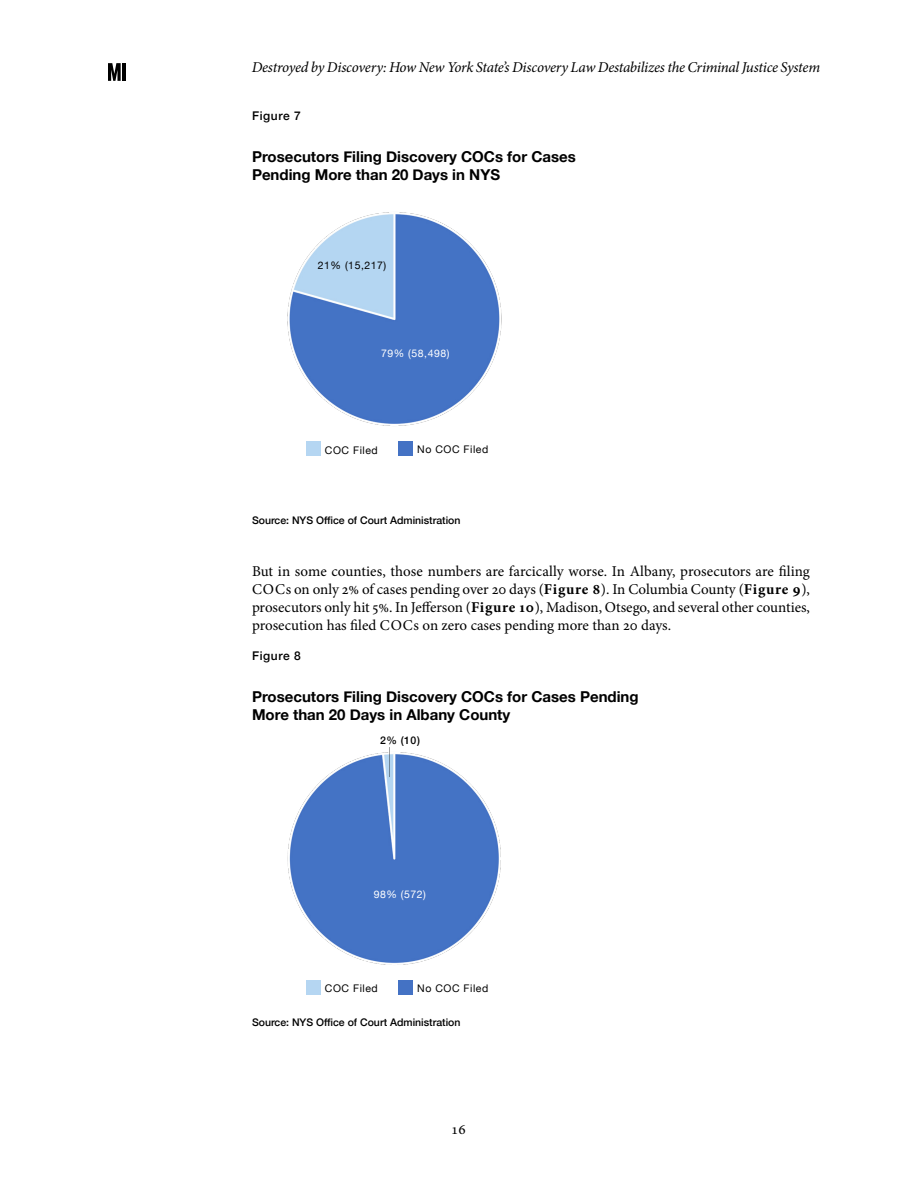
<style>
.page{position:relative;width:918px;height:1188px;background:#fff}
.page>*{position:absolute;margin:0;border:0;box-sizing:border-box;transform-origin:0 0}
.Body_Text{font:15px/18px "Minion Pro";color:#000;text-align:justify}
.Chart_Head{font:700 15px/18px "Helvetica Neue";color:#000}
.t1{font:italic 15px "Minion Pro";letter-spacing:-.02em;color:#000}
.Chart_Label{font:500 12px "Helvetica Neue";letter-spacing:.05em;color:#000}
.Chart_X_Axis{font:10.5px "Helvetica Neue";letter-spacing:.05em;color:#000}
.Source{font:500 10.5px "Helvetica Neue";color:#000}
.Chart_Head-2{font:500 10.5px "Helvetica Neue";color:#000}
.Chart_X_Axis-2{font:10.5px "Helvetica Neue";letter-spacing:.05em;color:#fff}
.Chart_Label_with_rul{font:500 10.5px "Helvetica Neue";color:#000}
.s1{font-weight:700}
</style>
<div class="page">
<svg style="left:108px;top:63px;width:13px;height:18px"></svg>
<hr style="left:123px;top:63px;width:3px;height:18px;background:#000">
<img style="left:287px;top:212px;width:215px;height:214px">
<div style="left:306px;top:441px;width:15px;height:15px;background:#b5d6f2"></div>
<div style="left:398px;top:441px;width:15px;height:15px;background:#4472c4"></div>
<img style="left:287px;top:752px;width:214px;height:243px">
<svg style="left:389px;top:747px;width:35px;height:30px"></svg>
<div style="left:306px;top:980px;width:15px;height:14px;background:#b5d6f2"></div>
<div style="left:398px;top:980px;width:15px;height:14px;background:#4472c4"></div>
<p class="t1" style="left:252px;top:57px;width:570px">Destroyed by Discovery: How New York State’s Discovery Law Destabilizes the Criminal Justice System</p>
<p class="Chart_Label" style="left:252px;top:106px;width:50px">Figure 7</p>
<p class="Chart_Head" style="left:252px;top:148px;width:325px">Prosecutors Filing Discovery COCs for Cases<br>Pending More than 20 Days in NYS</p>
<p class="Chart_X_Axis" style="left:318px;top:258px;width:70px">21% (15,217)</p>
<p class="Chart_X_Axis-2" style="left:381px;top:346px;width:70px">79% (58,498)</p>
<p class="Chart_X_Axis" style="left:325px;top:442px;width:54px">COC Filed</p>
<p class="Chart_X_Axis" style="left:417px;top:442px;width:72px">No COC Filed</p>
<p class="Source" style="left:252px;top:512px;width:210px">Source: NYS Office of Court Administration</p>
<p class="Body_Text" style="left:252px;top:562px;width:560px">But in some counties, those numbers are farcically worse. In Albany, prosecutors are filing COCs on only 2% of cases pending over 20 days (<span class="s1">Figure 8</span>). In Columbia County (<span class="s1">Figure 9</span>), prosecutors only hit 5%. In Jefferson (<span class="s1">Figure 10</span>), Madison, Otsego, and several other counties, prosecution has filed COCs on zero cases pending more than 20 days.</p>
<p class="Chart_Label" style="left:252px;top:646px;width:50px">Figure 8</p>
<p class="Chart_Head" style="left:252px;top:688px;width:388px">Prosecutors Filing Discovery COCs for Cases Pending<br>More than 20 Days in Albany County</p>
<p class="Chart_Label_with_rul" style="left:380px;top:732px;width:41px">2% (10)</p>
<p class="Chart_X_Axis-2" style="left:374px;top:886px;width:54px">98% (572)</p>
<p class="Chart_X_Axis" style="left:325px;top:981px;width:54px">COC Filed</p>
<p class="Chart_X_Axis" style="left:417px;top:980px;width:72px">No COC Filed</p>
<p class="Chart_Head-2" style="left:252px;top:1014px;width:210px">Source: NYS Office of Court Administration</p>
<p class="Body_Text" style="left:451px;top:1120px;width:16px">16</p>
</div>
